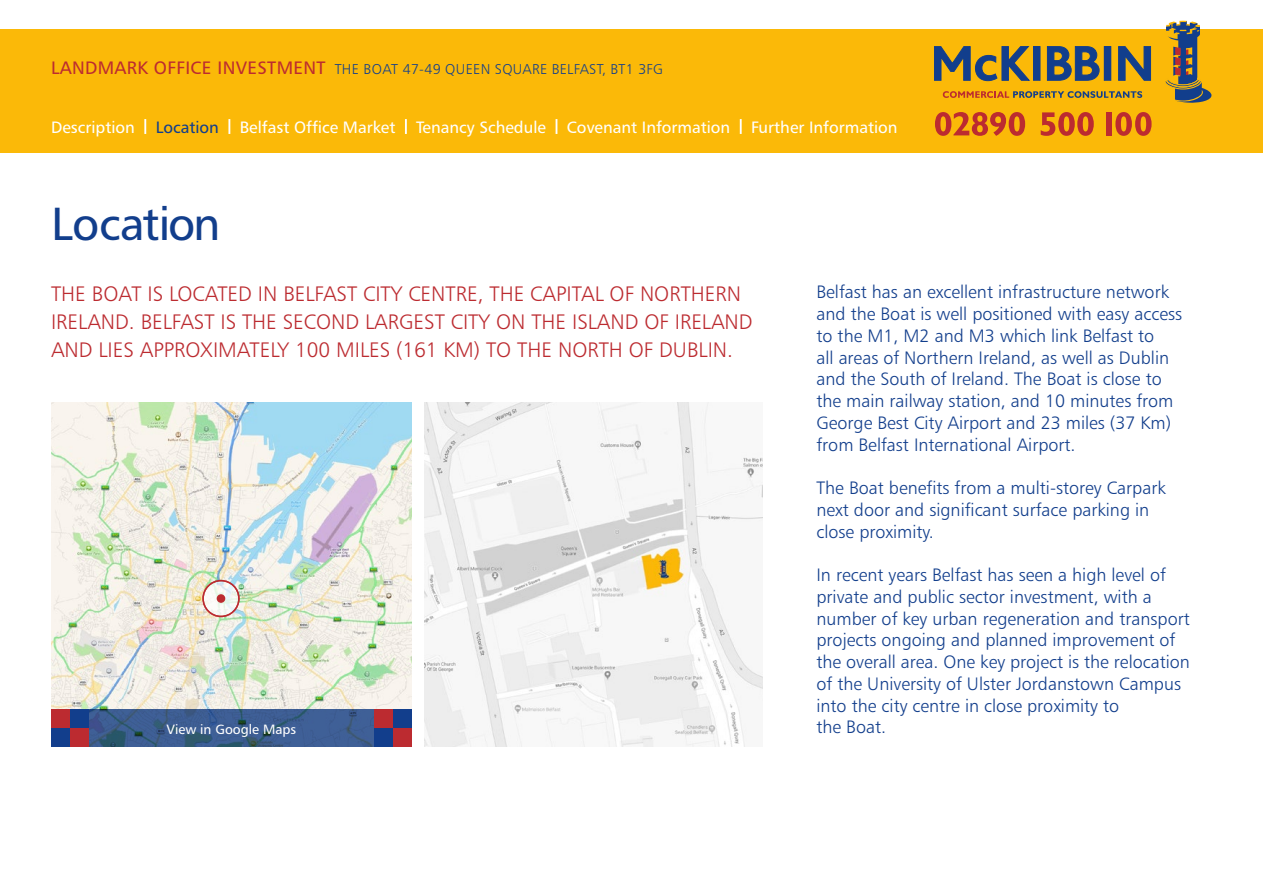
<style>
.page{position:relative;width:1263px;height:893px;background:#fff}
.page>*{position:absolute;margin:0;border:0;box-sizing:border-box;transform-origin:0 0}
.t1{font:46.5px "Humanist 777 BT Roman B";letter-spacing:-.01em;color:#123e8c}
.t2{font:21px/28.2px "Humanist 777 BT Light B";color:#bc2b30}
.t3{font:18px/21.8px "Humanist 777 BT Light B";color:#123e8c}
.t4{font:16.5px "Humanist 777 BT Roman B";color:#fff}
.t5{font:16.5px "Humanist 777 BT Roman B";color:#123e8c}
.t6{font:14.25px "Humanist 777 BT Light B";letter-spacing:.02em;color:#123e8c}
.t7{font:13.5px "Humanist 777 BT Roman B";color:#fff}
.s1{font-family:"Humanist 777 BT Roman B";font-size:18px;color:#bc2b30}
</style>
<div class="page">
<div style="left:0;top:30px;width:1263px;height:123px;background:#fbb908"></div>
<svg style="left:943px;top:91px;width:199px;height:7px"></svg>
<svg style="left:1047px;top:47px;width:52px;height:33px"></svg>
<div style="left:1033px;top:47px;width:7px;height:33px;background:#123e8c"></div>
<div style="left:1104px;top:47px;width:7px;height:33px;background:#123e8c"></div>
<svg style="left:1118px;top:47px;width:32px;height:33px"></svg>
<svg style="left:934px;top:47px;width:95px;height:34px"></svg>
<svg style="left:1164px;top:21px;width:47px;height:82px"></svg>
<svg style="left:935px;top:112px;width:90px;height:24px"></svg>
<svg style="left:1041px;top:112px;width:53px;height:24px"></svg>
<div style="left:1107px;top:112px;width:5px;height:23px;background:#bc2b30"></div>
<svg style="left:1115px;top:112px;width:36px;height:24px"></svg>
<img style="left:51px;top:402px;width:361px;height:307px">
<svg style="left:203px;top:581px;width:36px;height:35px"></svg>
<div style="left:217px;top:594px;width:8px;height:9px;background:#bc2b30;border-radius:50%"></div>
<div style="left:202px;top:580px;width:38px;height:37px;border:2px solid #bc2b30;border-radius:50%"></div>
<img style="left:424px;top:402px;width:339px;height:345px">
<svg style="left:144px;top:119px;width:2px;height:15px"></svg>
<svg style="left:228px;top:119px;width:2px;height:15px"></svg>
<svg style="left:405px;top:119px;width:2px;height:15px"></svg>
<svg style="left:556px;top:119px;width:1px;height:15px"></svg>
<svg style="left:740px;top:119px;width:2px;height:15px"></svg>
<svg style="left:88px;top:709px;width:287px;height:38px;background:#3b5b8c"></svg>
<div style="left:51px;top:709px;width:19px;height:19px;background:#bc2b30"></div>
<div style="left:70px;top:728px;width:18px;height:19px;background:#bc2b30"></div>
<div style="left:51px;top:728px;width:19px;height:19px;background:#123e8c"></div>
<div style="left:70px;top:709px;width:18px;height:19px;background:#123e8c"></div>
<div style="left:375px;top:709px;width:18px;height:19px;background:#bc2b30"></div>
<div style="left:393px;top:728px;width:19px;height:19px;background:#bc2b30"></div>
<div style="left:375px;top:728px;width:18px;height:19px;background:#123e8c"></div>
<div style="left:393px;top:709px;width:19px;height:19px;background:#123e8c"></div>
<p class="t6" style="left:51px;top:60px;width:613px"><span class="s1">LANDMARK OFFICE INVESTMENT</span> THE BOAT 47-49 QUEEN SQUARE BELFAST, BT1 3FG</p>
<p class="t4" style="left:51px;top:117px;width:85px">Description</p>
<p class="t5" style="left:156px;top:117px;width:65px">Location</p>
<p class="t4" style="left:240px;top:117px;width:157px">Belfast Office Market</p>
<p class="t4" style="left:416px;top:117px;width:131px">Tenancy Schedule</p>
<p class="t4" style="left:567px;top:117px;width:165px">Covenant Information</p>
<p class="t4" style="left:751px;top:117px;width:148px">Further Information</p>
<p class="t1" style="left:51px;top:195px;width:171px">Location</p>
<p class="t2" style="left:51px;top:279px;width:703px">THE BOAT IS LOCATED IN BELFAST CITY CENTRE, THE CAPITAL OF NORTHERN<br>IRELAND. BELFAST IS THE SECOND LARGEST CITY ON THE ISLAND OF IRELAND<br>AND LIES APPROXIMATELY 100 MILES (161 KM) TO THE NORTH OF DUBLIN.</p>
<p class="t3" style="left:816px;top:281px;width:367px">Belfast has an excellent infrastructure network and the Boat is well positioned with easy access to the M1, M2 and M3 which link Belfast to<br>all areas of Northern Ireland, as well as Dublin and the South of Ireland. The Boat is close to the main railway station, and 10 minutes from George Best City Airport and 23 miles (37 Km) from Belfast International Airport.</p>
<p class="t3" style="left:816px;top:477px;width:351px">The Boat benefits from a multi-storey Carpark next door and significant surface parking in close proximity.</p>
<p class="t3" style="left:816px;top:564px;width:375px">In recent years Belfast has seen a high level of private and public sector investment, with a number of key urban regeneration and transport projects ongoing and planned improvement of the overall area. One key project is the relocation of the University of Ulster Jordanstown Campus into the city centre in close proximity to<br>the Boat.</p>
<p class="t7" style="left:167px;top:720px;width:131px">View in Google Maps</p>
</div>
